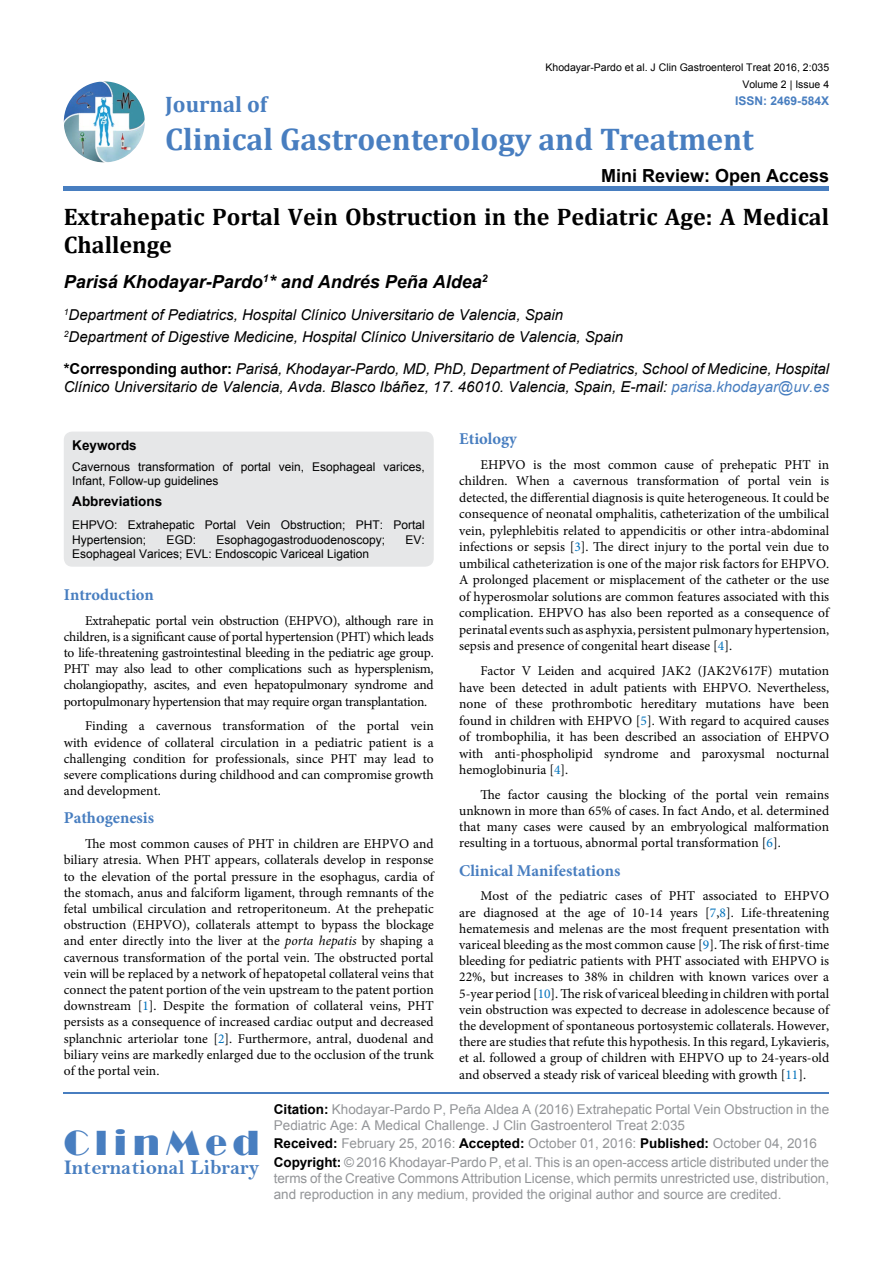
<style>
.page{position:relative;width:893px;height:1263px;background:#fff}
.page>*{position:absolute;margin:0;border:0;box-sizing:border-box;transform-origin:0 0}
.t1{font:36px "Broadway";letter-spacing:.16em;color:#487ec0}
.t2{font:700 31.5px "Cambria";color:#487ec0}
.t3{font:700 24px/28.5px "Cambria";color:#000}
.t4{font:700 22.5px "Cambria";color:#487ec0}
.t5{font:21px "Bell MT Bold";color:#487ec0}
.t6{font:italic 700 18px "Arial";color:#000}
.t7{font:700 18px "Arial";color:#000}
.t8{font:700 16.5px "Minion Pro";color:#487ec0}
.t9{font:italic 15px/22.2px "Arial";color:#000}
.t10{font:13.5px/16.2px "Minion Pro";color:#000;text-align:justify}
.t11{font:13.5px/16.2px "Arial";letter-spacing:-.005em;color:#939598}
.t12{font:700 13.5px "Arial";color:#000}
.t13{font:12px/14.4px "Arial";color:#000}
.t14{font:700 12px "Arial";color:#487ec0}
.t15{font:10.5px "Arial";color:#000}
.s1{font-weight:700;font-style:normal}
.s2{color:#487ec0}
.s3{color:#0072bc}
.s4{font-style:italic}
.s5{font-weight:700;color:#000}
</style>
<div class="page">
<img style="left:64px;top:81px;width:81px;height:81px;border-radius:41px">
<div style="left:64px;top:186px;width:765px;height:5px;background:#487ec0"></div>
<hr style="left:64px;top:1092px;width:765px;height:2px;background:#487ec0">
<div style="left:64px;top:432px;width:370px;height:135px;background:#e6e7e8;border-radius:9px"></div>
<p class="t15" style="left:545px;top:61px;width:285px">Khodayar-Pardo et al. J Clin Gastroenterol Treat 2016, 2:035</p>
<p class="t14" style="left:735px;top:92px;width:96px">ISSN: 2469-584X</p>
<p class="t15" style="left:742px;top:77px;width:88px">Volume 2 | Issue 4</p>
<h3 class="t4" style="left:165px;top:89px;width:103px">Journal of</h3>
<h2 class="t2" style="left:165px;top:117px;width:590px">Clinical Gastroenterology and Treatment</h2>
<h3 class="t7" style="left:601px;top:163px;width:230px">Mini Review: Open Access</h3>
<h3 class="t3" style="left:64px;top:202px;width:767px">Extrahepatic Portal Vein Obstruction in the Pediatric Age: A Medical<br>Challenge</h3>
<h3 class="t6" style="left:64px;top:269px;width:425px">Parisá Khodayar-Pardo<sup>1</sup>* and Andrés Peña Aldea<sup>2</sup></h3>
<p class="t9" style="left:64px;top:304px;width:561px"><sup>1</sup>Department of Pediatrics, Hospital Clínico Universitario de Valencia, Spain<br><sup>2</sup>Department of Digestive Medicine, Hospital Clínico Universitario de Valencia, Spain</p>
<p class="t9" style="left:64px;top:360px;width:767px;line-height:18px"><span class="s1">*Corresponding author:</span> Parisá, Khodayar-Pardo, MD, PhD, Department of Pediatrics, School of Medicine, Hospital<br>Clínico Universitario de Valencia, Avda. Blasco Ibáñez, 17. 46010. Valencia, Spain, E-mail: <span class="s2">parisa.khodayar@uv.es</span></p>
<p class="t8" style="left:459px;top:427px;width:59px">Etiology</p>
<p class="t10" style="left:459px;top:456px;width:371px;text-indent:21px">EHPVO is the most common cause of prehepatic PHT in children. When a cavernous transformation of portal vein is detected, the differential diagnosis is quite heterogeneous. It could be consequence of neonatal omphalitis, catheterization of the umbilical vein, pylephlebitis related to appendicitis or other intra-abdominal infections or sepsis [<span class="s3">3</span>]. The direct injury to the portal vein due to umbilical catheterization is one of the major risk factors for EHPVO.<br>A prolonged placement or misplacement of the catheter or the use of hyperosmolar solutions are common features associated with this complication. EHPVO has also been reported as a consequence of perinatal events such as asphyxia, persistent pulmonary hypertension, sepsis and presence of congenital heart disease [<span class="s3">4</span>].</p>
<p class="t10" style="left:459px;top:662px;width:371px;text-indent:21px">Factor V Leiden and acquired JAK2 (JAK2V617F) mutation have been detected in adult patients with EHPVO. Nevertheless, none of these prothrombotic hereditary mutations have been found in children with EHPVO [<span class="s3">5</span>]. With regard to acquired causes of trombophilia, it has been described an association of EHPVO with anti-phospholipid syndrome and paroxysmal nocturnal hemoglobinuria [<span class="s3">4</span>].</p>
<p class="t10" style="left:459px;top:786px;width:371px;text-indent:21px">The factor causing the blocking of the portal vein remains unknown in more than 65% of cases. In fact Ando, et al. determined that many cases were caused by an embryological malformation resulting in a tortuous, abnormal portal transformation [<span class="s3">6</span>].</p>
<p class="t8" style="left:459px;top:859px;width:163px">Clinical Manifestations</p>
<p class="t10" style="left:459px;top:888px;width:371px;text-indent:21px">Most of the pediatric cases of PHT associated to EHPVO are diagnosed at the age of 10-14 years [<span class="s3">7</span>,<span class="s3">8</span>]. Life-threatening hematemesis and melenas are the most frequent presentation with variceal bleeding as the most common cause [<span class="s3">9</span>]. The risk of first-time bleeding for pediatric patients with PHT associated with EHPVO is 22%, but increases to 38% in children with known varices over a 5-year period [<span class="s3">10</span>]. The risk of variceal bleeding in children with portal vein obstruction was expected to decrease in adolescence because of the development of spontaneous portosystemic collaterals. However, there are studies that refute this hypothesis. In this regard, Lykavieris, et al. followed a group of children with EHPVO up to 24-years-old and observed a steady risk of variceal bleeding with growth [<span class="s3">11</span>].</p>
<p class="t12" style="left:72px;top:436px;width:66px">Keywords</p>
<p class="t13" style="left:72px;top:459px;width:354px">Cavernous transformation of portal vein, Esophageal varices,<br>Infant, Follow-up guidelines</p>
<p class="t12" style="left:72px;top:492px;width:92px">Abbreviations</p>
<p class="t13" style="left:72px;top:518px;width:354px">EHPVO: Extrahepatic Portal Vein Obstruction; PHT: Portal<br>Hypertension;</p>
<p class="t13" style="left:167px;top:532px;width:31px">EGD:</p>
<p class="t13" style="left:216px;top:532px;width:170px">Esophagogastroduodenoscopy;</p>
<p class="t13" style="left:405px;top:532px;width:21px">EV:</p>
<p class="t13" style="left:72px;top:547px;width:298px">Esophageal Varices; EVL: Endoscopic Variceal Ligation</p>
<p class="t8" style="left:64px;top:583px;width:92px">Introduction</p>
<p class="t10" style="left:64px;top:612px;width:371px;text-indent:21px">Extrahepatic portal vein obstruction (EHPVO), although rare in children, is a significant cause of portal hypertension (PHT) which leads to life-threatening gastrointestinal bleeding in the pediatric age group.<br>PHT may also lead to other complications such as hypersplenism, cholangiopathy, ascites, and even hepatopulmonary syndrome and portopulmonary hypertension that may require organ transplantation.</p>
<p class="t10" style="left:64px;top:718px;width:371px;text-indent:21px">Finding a cavernous transformation of the portal vein with evidence of collateral circulation in a pediatric patient is a challenging condition for professionals, since PHT may lead to severe complications during childhood and can compromise growth and development.</p>
<p class="t8" style="left:64px;top:806px;width:92px">Pathogenesis</p>
<p class="t10" style="left:64px;top:836px;width:371px;text-indent:21px">The most common causes of PHT in children are EHPVO and biliary atresia. When PHT appears, collaterals develop in response to the elevation of the portal pressure in the esophagus, cardia of the stomach, anus and falciform ligament, through remnants of the fetal umbilical circulation and retroperitoneum. At the prehepatic obstruction (EHPVO), collaterals attempt to bypass the blockage and enter directly into the liver at the <span class="s4">porta hepatis</span> by shaping a cavernous transformation of the portal vein. The obstructed portal vein will be replaced by a network of hepatopetal collateral veins that connect the patent portion of the vein upstream to the patent portion downstream [<span class="s3">1</span>]. Despite the formation of collateral veins, PHT persists as a consequence of increased cardiac output and decreased splanchnic arteriolar tone [<span class="s3">2</span>]. Furthermore, antral, duodenal and biliary veins are markedly enlarged due to the occlusion of the trunk of the portal vein.</p>
<h1 class="t1" style="left:64px;top:1122px;width:197px">ClinMed</h1>
<h3 class="t5" style="left:64px;top:1155px;width:197px">International Library</h3>
<p class="t11" style="left:274px;top:1101px;width:557px"><span class="s5">Citation:</span> Khodayar-Pardo P, Peña Aldea A (2016) Extrahepatic Portal Vein Obstruction in the<br>Pediatric Age: A Medical Challenge. J Clin Gastroenterol Treat 2:035</p>
<p class="t11" style="left:274px;top:1134px;width:557px;line-height:18.3px"><span class="s5">Received:</span> February 25, 2016: <span class="s5">Accepted:</span> October 01, 2016: <span class="s5">Published:</span> October 04, 2016<br><span class="s5">Copyright:</span> © 2016 Khodayar-Pardo P, et al. This is an open-access article distributed under the</p>
<p class="t11" style="left:274px;top:1170px;width:557px">terms of the Creative Commons Attribution License, which permits unrestricted use, distribution, and reproduction in any medium, provided the original author and source are credited.</p>
</div>
